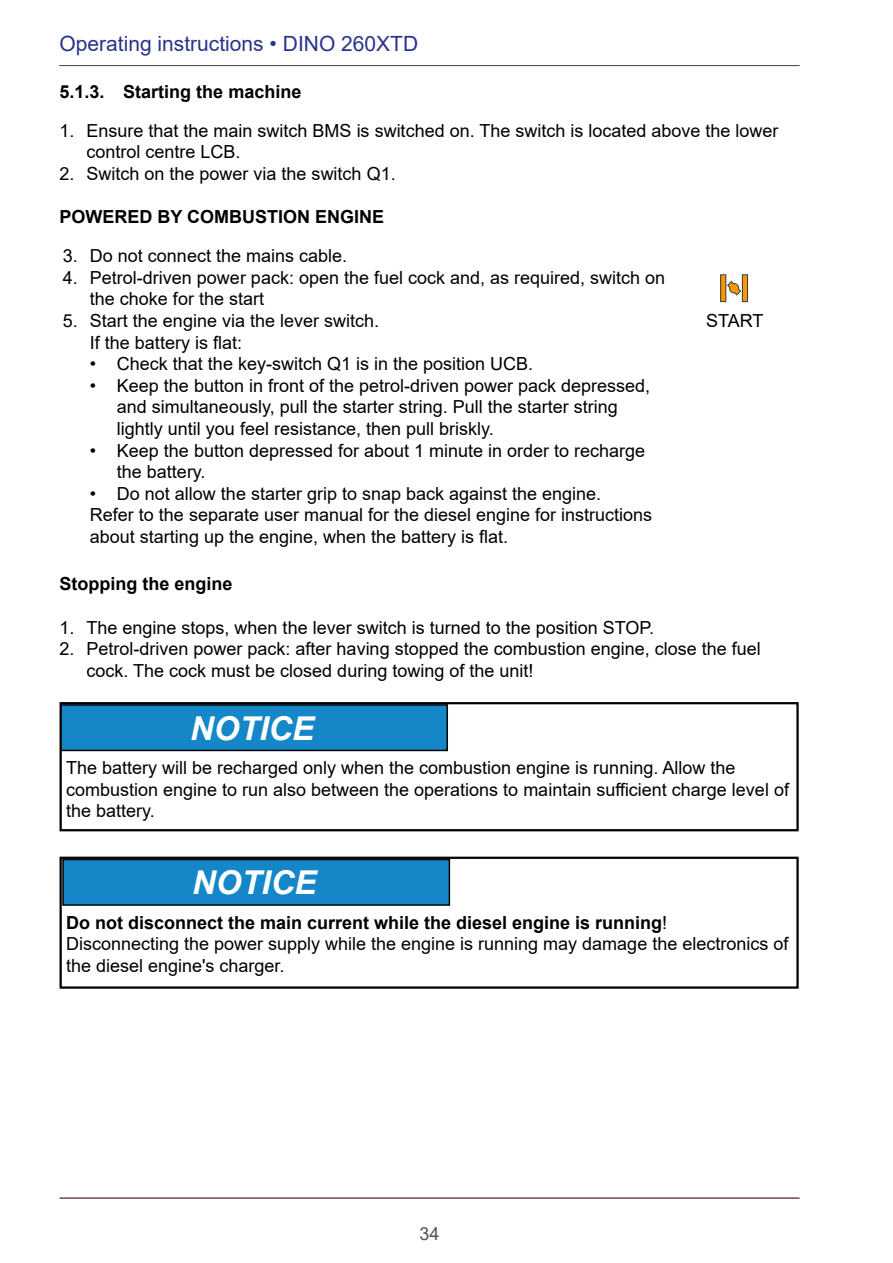
<style>
.page{position:relative;width:893px;height:1263px;background:#fff}
.page>*{position:absolute;margin:0;border:0;box-sizing:border-box;transform-origin:0 0}
.t1{font:italic 700 32.85px "Arial";color:#fff}
.t2{font:21px "Arial";color:#28348b}
.t3{font:18px/21.6px "Arial";color:#000}
.t4{font:700 18px "Arial";color:#000}
.t5{font:18px "Arial";color:#48565c}
.s1{font-weight:700}
</style>
<div class="page">
<hr style="left:60px;top:65px;width:739px;height:1px;background:#48565c">
<hr style="left:60px;top:1198px;width:739px;height:1px;background:#48565c">
<svg style="left:726px;top:280px;width:16px;height:16px"></svg>
<div style="left:742px;top:275px;width:5px;height:27px;background:#f59900"></div>
<div style="left:742px;top:274px;width:6px;height:28px;border:1px solid #383c4b"></div>
<div style="left:721px;top:275px;width:5px;height:27px;background:#f59900"></div>
<div style="left:720px;top:274px;width:6px;height:28px;border:1px solid #383c4b"></div>
<svg style="left:63px;top:705px;width:385px;height:47px;background:#1782bf"></svg>
<div style="left:60px;top:702px;width:739px;height:129px;border:2px solid #000"></div>
<svg style="left:63px;top:860px;width:388px;height:46px;background:#1581c0"></svg>
<div style="left:60px;top:857px;width:739px;height:132px;border:2px solid #000"></div>
<p class="t2" style="left:60px;top:35px;width:360px">Operating instructions • DINO 260XTD</p>
<p class="t4" style="left:60px;top:85px;width:243px">5.1.3. Starting the machine</p>
<p class="t3" style="left:87px;top:121px;width:693px;text-indent:-27px">1. Ensure that the main switch BMS is switched on. The switch is located above the lower control centre LCB.</p>
<p class="t3" style="left:60px;top:164px;width:338px">2. Switch on the power via the switch Q1.</p>
<p class="t4" style="left:60px;top:210px;width:326px">POWERED BY COMBUSTION ENGINE</p>
<p class="t3" style="left:63px;top:247px;width:286px">3. Do not connect the mains cable.</p>
<p class="t3" style="left:90px;top:268px;width:577px;text-indent:-27px">4. Petrol-driven power pack: open the fuel cock and, as required, switch on the choke for the start</p>
<p class="t3" style="left:63px;top:311px;width:318px">5. Start the engine via the lever switch.</p>
<p class="t3" style="left:706px;top:311px;width:59px">START</p>
<p class="t3" style="left:90px;top:331px;width:154px">If the battery is flat:</p>
<p class="t3" style="left:90px;top:355px;width:445px">• Check that the key-switch Q1 is in the position UCB.</p>
<p class="t3" style="left:117px;top:376px;width:535px;text-indent:-27px">• Keep the button in front of the petrol-driven power pack depressed, and simultaneously, pull the starter string. Pull the starter string lightly until you feel resistance, then pull briskly.</p>
<p class="t3" style="left:117px;top:441px;width:530px;text-indent:-27px">• Keep the button depressed for about 1 minute in order to recharge the battery.</p>
<p class="t3" style="left:90px;top:484px;width:564px">• Do not allow the starter grip to snap back against the engine.<br>Refer to the separate user manual for the diesel engine for instructions about starting up the engine, when the battery is flat.</p>
<p class="t4" style="left:60px;top:577px;width:175px">Stopping the engine</p>
<p class="t3" style="left:60px;top:618px;width:596px">1. The engine stops, when the lever switch is turned to the position STOP.</p>
<p class="t3" style="left:87px;top:640px;width:676px;text-indent:-27px">2. Petrol-driven power pack: after having stopped the combustion engine, close the fuel cock. The cock must be closed during towing of the unit!</p>
<h1 class="t1" style="left:190px;top:709px;width:126px">NOTICE</h1>
<p class="t3" style="left:66px;top:758px;width:724px">The battery will be recharged only when the combustion engine is running. Allow the combustion engine to run also between the operations to maintain sufficient charge level of the battery.</p>
<h1 class="t1" style="left:192px;top:863px;width:126px">NOTICE</h1>
<p class="t3" style="left:66px;top:913px;width:724px"><span class="s1">Do not disconnect the main current while the diesel engine is running</span>!<br>Disconnecting the power supply while the engine is running may damage the electronics of the diesel engine's charger.</p>
<p class="t5" style="left:419px;top:1227px;width:22px">34</p>
</div>
